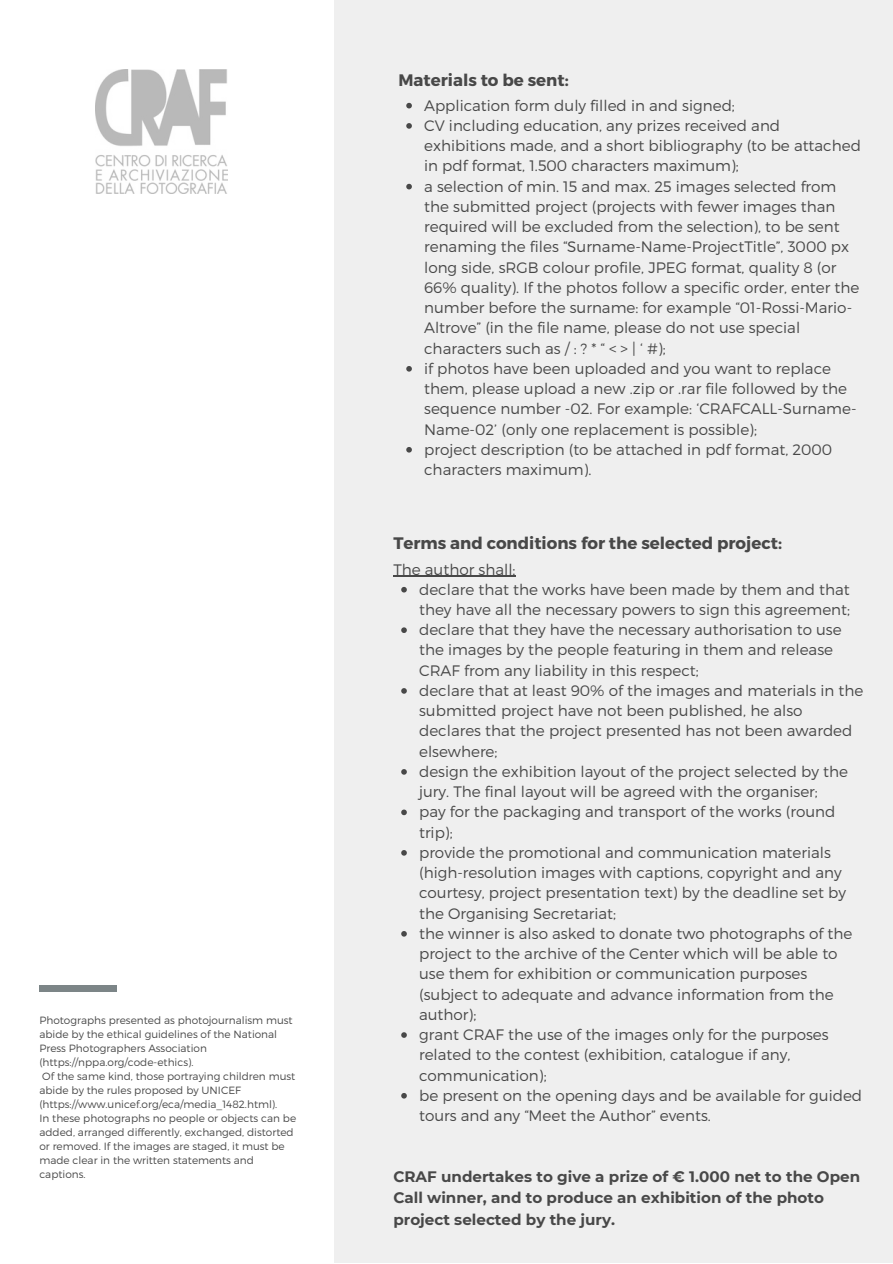
<style>
.page{position:relative;width:893px;height:1264px;background:#fff}
.page>*{position:absolute;margin:0;border:0;box-sizing:border-box;transform-origin:0 0}
.t1{font:700 16.65px "Montserrat";color:#484848}
.t2{font:300 15.15px/20.2px "Montserrat";color:#484848}
.t3{font:700 15.15px/21.3px "Montserrat";color:#484848}
.t4{font:300 10.5px/14px "Montserrat";color:#484848}
</style>
<div class="page">
<div style="left:334px;top:0;width:558px;height:1262px;background:#efefef"></div>
<svg style="left:406px;top:103px;width:6px;height:5px"></svg>
<svg style="left:406px;top:123px;width:6px;height:6px"></svg>
<svg style="left:406px;top:184px;width:6px;height:5px"></svg>
<svg style="left:406px;top:366px;width:6px;height:5px"></svg>
<svg style="left:406px;top:447px;width:6px;height:5px"></svg>
<svg style="left:401px;top:587px;width:6px;height:5px"></svg>
<svg style="left:401px;top:627px;width:6px;height:6px"></svg>
<svg style="left:401px;top:688px;width:6px;height:5px"></svg>
<svg style="left:401px;top:769px;width:6px;height:5px"></svg>
<svg style="left:401px;top:809px;width:6px;height:6px"></svg>
<svg style="left:401px;top:850px;width:6px;height:5px"></svg>
<svg style="left:401px;top:931px;width:6px;height:5px"></svg>
<svg style="left:401px;top:1032px;width:6px;height:5px"></svg>
<svg style="left:401px;top:1093px;width:6px;height:5px"></svg>
<hr style="left:393px;top:575px;width:122px;height:1px;background:#484848">
<div style="left:39px;top:985px;width:78px;height:7px;background:#7c8587"></div>
<img style="left:96px;top:70px;width:131px;height:123px">
<p class="t4" style="left:39px;top:1012px;width:255px">Photographs presented as photojournalism must abide by the ethical guidelines of the National Press Photographers Association (https://nppa.org/code-ethics).</p>
<p class="t4" style="left:39px;top:1068px;width:257px">Of the same kind, those portraying children must abide by the rules proposed by UNICEF (https://www.unicef.org/eca/media_1482.html).</p>
<p class="t4" style="left:39px;top:1110px;width:258px">In these photographs no people or objects can be added, arranged differently, exchanged, distorted or removed. If the images are staged, it must be made clear in the written statements and captions.</p>
<p class="t1" style="left:398px;top:69px;width:172px">Materials to be sent:</p>
<p class="t2" style="left:424px;top:94px;width:312px">Application form duly filled in and signed;</p>
<p class="t2" style="left:424px;top:115px;width:438px">CV including education, any prizes received and exhibitions made, and a short bibliography (to be attached in pdf format, 1.500 characters maximum);</p>
<p class="t2" style="left:424px;top:175px;width:437px">a selection of min. 15 and max. 25 images selected from the submitted project (projects with fewer images than required will be excluded from the selection), to be sent renaming the files “Surname-Name-ProjectTitle”, 3000 px long side, sRGB colour profile, JPEG format, quality 8 (or 66% quality). If the photos follow a specific order, enter the number before the surname: for example “01-Rossi-Mario-Altrove” (in the file name, please do not use special characters such as / : ? * “ &lt; &gt; | ‘ #);</p>
<p class="t2" style="left:424px;top:357px;width:434px">if photos have been uploaded and you want to replace them, please upload a new .zip or .rar file followed by the sequence number -02. For example: ‘CRAFCALL-Surname-Name-02’ (only one replacement is possible);</p>
<p class="t2" style="left:424px;top:438px;width:409px">project description (to be attached in pdf format, 2000 characters maximum).</p>
<p class="t1" style="left:393px;top:532px;width:390px">Terms and conditions for the selected project:</p>
<p class="t2" style="left:419px;top:578px;width:432px">declare that the works have been made by them and that they have all the necessary powers to sign this agreement;</p>
<p class="t2" style="left:419px;top:619px;width:424px">declare that they have the necessary authorisation to use the images by the people featuring in them and release<br>CRAF from any liability in this respect;</p>
<p class="t2" style="left:419px;top:679px;width:445px">declare that at least 90% of the images and materials in the submitted project have not been published, he also declares that the project presented has not been awarded elsewhere;</p>
<p class="t2" style="left:419px;top:760px;width:430px">design the exhibition layout of the project selected by the jury. The final layout will be agreed with the organiser;</p>
<p class="t2" style="left:419px;top:801px;width:418px">pay for the packaging and transport of the works (round trip);</p>
<p class="t2" style="left:419px;top:841px;width:428px">provide the promotional and communication materials (high-resolution images with captions, copyright and any courtesy, project presentation text) by the deadline set by the Organising Secretariat;</p>
<p class="t2" style="left:419px;top:922px;width:435px">the winner is also asked to donate two photographs of the project to the archive of the Center which will be able to use them for exhibition or communication purposes (subject to adequate and advance information from the author);</p>
<p class="t2" style="left:419px;top:1023px;width:411px">grant CRAF the use of the images only for the purposes related to the contest (exhibition, catalogue if any, communication);</p>
<p class="t2" style="left:419px;top:1084px;width:444px">be present on the opening days and be available for guided tours and any “Meet the Author” events.</p>
<p class="t2" style="left:393px;top:558px;width:124px">The author shall:</p>
<p class="t3" style="left:393px;top:1165px;width:468px">CRAF undertakes to give a prize of € 1.000 net to the Open<br>Call winner, and to produce an exhibition of the photo project selected by the jury.</p>
</div>
